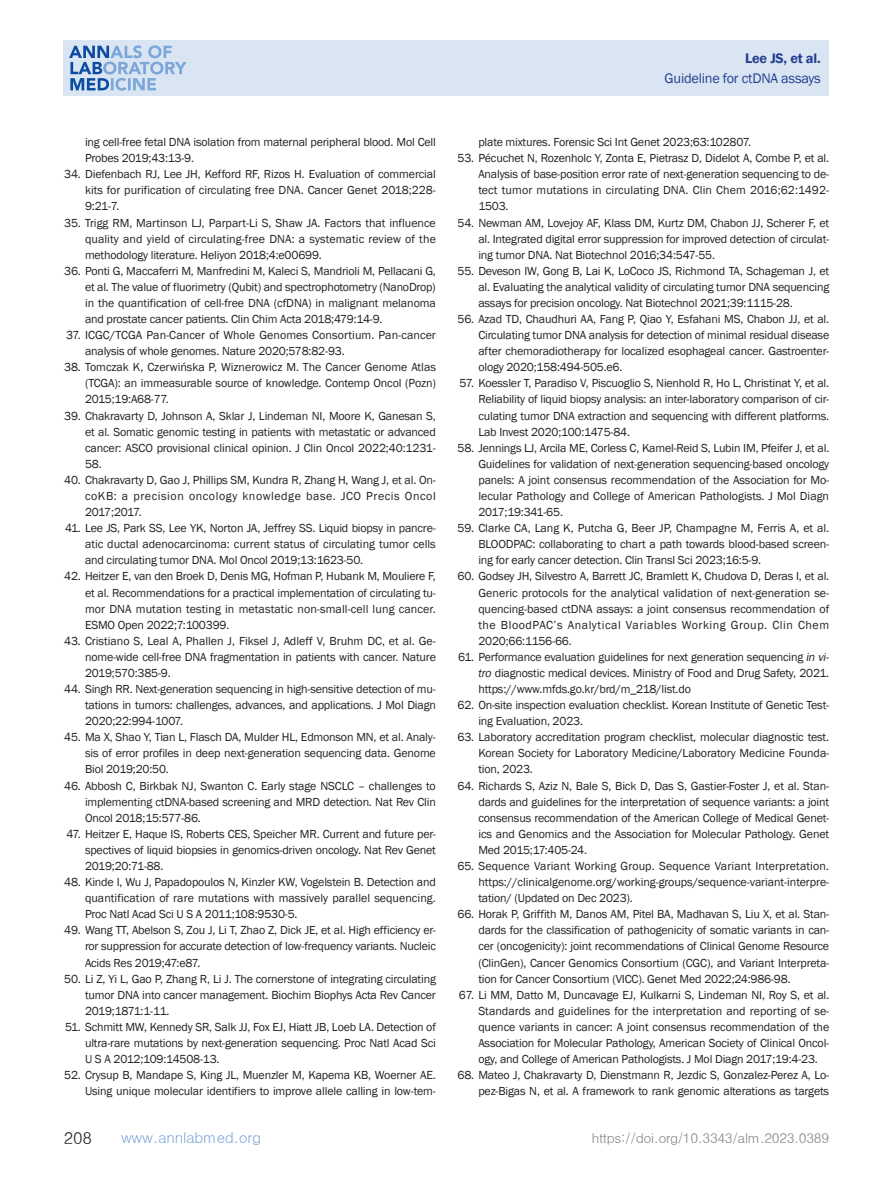
<style>
.page{position:relative;width:893px;height:1191px;background:#fff}
.page>*{position:absolute;margin:0;border:0;box-sizing:border-box;transform-origin:0 0}
.t1{font:16.5px "Dotum";color:#231f20}
.t2{font:15px "Dotum";letter-spacing:-.02em;color:#7ca7d8}
.t3{font:14.25px "Franklin Gothic";letter-spacing:-.015em;color:#253f8e}
.t4{font:600 14.25px "Franklin Gothic";letter-spacing:-.015em;color:#253f8e}
.t5{font:13.5px "Dotum";letter-spacing:-.03em;color:#808285}
.t6{font:12px/16px "Franklin Gothic";letter-spacing:-.015em;color:#231f20;text-align:justify}
.t7{font:12px/16px "Franklin Gothic";letter-spacing:.005em;color:#231f20}
.s1{font-style:italic}
</style>
<div class="page">
<div style="left:64px;top:40px;width:765px;height:56px;background:#dae5f4"></div>
<svg style="left:69px;top:45px;width:118px;height:46px"></svg>
<p class="t6" style="left:85px;top:134px;width:352px">ing cell-free fetal DNA isolation from maternal peripheral blood. Mol Cell<br>Probes 2019;43:13-9.</p>
<p class="t6" style="left:85px;top:166px;width:352px;text-indent:-21px">34. Diefenbach RJ, Lee JH, Kefford RF, Rizos H. Evaluation of commercial kits for purification of circulating free DNA. Cancer Genet 2018;228- 9:21-7.</p>
<p class="t6" style="left:85px;top:215px;width:352px;text-indent:-21px">35. Trigg RM, Martinson LJ, Parpart-Li S, Shaw JA. Factors that influence quality and yield of circulating-free DNA: a systematic review of the methodology literature. Heliyon 2018;4:e00699.</p>
<p class="t6" style="left:85px;top:263px;width:352px;text-indent:-21px">36. Ponti G, Maccaferri M, Manfredini M, Kaleci S, Mandrioli M, Pellacani G, et al. The value of fluorimetry (Qubit) and spectrophotometry (NanoDrop) in the quantification of cell-free DNA (cfDNA) in malignant melanoma and prostate cancer patients. Clin Chim Acta 2018;479:14-9.</p>
<p class="t7" style="left:85px;top:327px;width:352px;text-indent:-19px">37. ICGC/TCGA Pan-Cancer of Whole Genomes Consortium. Pan-cancer analysis of whole genomes. Nature 2020;578:82-93.</p>
<p class="t6" style="left:85px;top:359px;width:352px;text-indent:-21px">38. Tomczak K, Czerwińska P, Wiznerowicz M. The Cancer Genome Atlas (TCGA): an immeasurable source of knowledge. Contemp Oncol (Pozn)<br>2015;19:A68-77.</p>
<p class="t6" style="left:85px;top:408px;width:352px;text-indent:-21px">39. Chakravarty D, Johnson A, Sklar J, Lindeman NI, Moore K, Ganesan S, et al. Somatic genomic testing in patients with metastatic or advanced cancer: ASCO provisional clinical opinion. J Clin Oncol 2022;40:1231- 58.</p>
<p class="t6" style="left:85px;top:472px;width:352px;text-indent:-21px">40. Chakravarty D, Gao J, Phillips SM, Kundra R, Zhang H, Wang J, et al. On&shy;coKB: a precision oncology knowledge base. JCO Precis Oncol 2017;2017.</p>
<p class="t6" style="left:85px;top:520px;width:352px;text-indent:-20px">41. Lee JS, Park SS, Lee YK, Norton JA, Jeffrey SS. Liquid biopsy in pancre&shy;atic ductal adenocarcinoma: current status of circulating tumor cells and circulating tumor DNA. Mol Oncol 2019;13:1623-50.</p>
<p class="t6" style="left:85px;top:568px;width:352px;text-indent:-21px">42. Heitzer E, van den Broek D, Denis MG, Hofman P, Hubank M, Mouliere F, et al. Recommendations for a practical implementation of circulating tu&shy;mor DNA mutation testing in metastatic non-small-cell lung cancer.<br>ESMO Open 2022;7:100399.</p>
<p class="t6" style="left:85px;top:633px;width:352px;text-indent:-21px">43. Cristiano S, Leal A, Phallen J, Fiksel J, Adleff V, Bruhm DC, et al. Ge&shy;nome-wide cell-free DNA fragmentation in patients with cancer. Nature 2019;570:385-9.</p>
<p class="t6" style="left:85px;top:681px;width:352px;text-indent:-21px">44. Singh RR. Next-generation sequencing in high-sensitive detection of mu&shy;tations in tumors: challenges, advances, and applications. J Mol Diagn 2020;22:994-1007.</p>
<p class="t6" style="left:85px;top:729px;width:352px;text-indent:-21px">45. Ma X, Shao Y, Tian L, Flasch DA, Mulder HL, Edmonson MN, et al. Analy&shy;sis of error profiles in deep next-generation sequencing data. Genome Biol 2019;20:50.</p>
<p class="t6" style="left:85px;top:778px;width:352px;text-indent:-21px">46. Abbosh C, Birkbak NJ, Swanton C. Early stage NSCLC – challenges to implementing ctDNA-based screening and MRD detection. Nat Rev Clin Oncol 2018;15:577-86.</p>
<p class="t6" style="left:85px;top:826px;width:352px;text-indent:-19px">47. Heitzer E, Haque IS, Roberts CES, Speicher MR. Current and future per&shy;spectives of liquid biopsies in genomics-driven oncology. Nat Rev Genet 2019;20:71-88.</p>
<p class="t6" style="left:85px;top:874px;width:352px;text-indent:-21px">48. Kinde I, Wu J, Papadopoulos N, Kinzler KW, Vogelstein B. Detection and quantification of rare mutations with massively parallel sequencing.<br>Proc Natl Acad Sci U S A 2011;108:9530-5.</p>
<p class="t6" style="left:85px;top:922px;width:352px;text-indent:-21px">49. Wang TT, Abelson S, Zou J, Li T, Zhao Z, Dick JE, et al. High efficiency er&shy;ror suppression for accurate detection of low-frequency variants. Nucleic Acids Res 2019;47:e87.</p>
<p class="t6" style="left:85px;top:970px;width:352px;text-indent:-21px">50. Li Z, Yi L, Gao P, Zhang R, Li J. The cornerstone of integrating circulating tumor DNA into cancer management. Biochim Biophys Acta Rev Cancer 2019;1871:1-11.</p>
<p class="t6" style="left:85px;top:1019px;width:352px;text-indent:-20px">51. Schmitt MW, Kennedy SR, Salk JJ, Fox EJ, Hiatt JB, Loeb LA. Detection of ultra-rare mutations by next-generation sequencing. Proc Natl Acad Sci U S A 2012;109:14508-13.</p>
<p class="t6" style="left:64px;top:1067px;width:373px;text-align:right">52. Crysup B, Mandape S, King JL, Muenzler M, Kapema KB, Woerner AE.<br>Using unique molecular identifiers to improve allele calling in low-tem-</p>
<p class="t4" style="left:745px;top:49px;width:77px">Lee JS, et al.</p>
<p class="t3" style="left:665px;top:69px;width:158px">Guideline for ctDNA assays</p>
<p class="t6" style="left:478px;top:134px;width:274px">plate mixtures. Forensic Sci Int Genet 2023;63:102807.</p>
<p class="t6" style="left:478px;top:150px;width:352px;text-indent:-21px">53. Pécuchet N, Rozenholc Y, Zonta E, Pietrasz D, Didelot A, Combe P, et al.<br>Analysis of base-position error rate of next-generation sequencing to de&shy;tect tumor mutations in circulating DNA. Clin Chem 2016;62:1492- 1503.</p>
<p class="t6" style="left:478px;top:215px;width:352px;text-indent:-21px">54. Newman AM, Lovejoy AF, Klass DM, Kurtz DM, Chabon JJ, Scherer F, et al. Integrated digital error suppression for improved detection of circulat&shy;ing tumor DNA. Nat Biotechnol 2016;34:547-55.</p>
<p class="t6" style="left:478px;top:263px;width:352px;text-indent:-21px">55. Deveson IW, Gong B, Lai K, LoCoco JS, Richmond TA, Schageman J, et al. Evaluating the analytical validity of circulating tumor DNA sequencing assays for precision oncology. Nat Biotechnol 2021;39:1115-28.</p>
<p class="t6" style="left:478px;top:311px;width:352px;text-indent:-21px">56. Azad TD, Chaudhuri AA, Fang P, Qiao Y, Esfahani MS, Chabon JJ, et al.<br>Circulating tumor DNA analysis for detection of minimal residual disease after chemoradiotherapy for localized esophageal cancer. Gastroenter&shy;ology 2020;158:494-505.e6.</p>
<p class="t6" style="left:478px;top:376px;width:352px;text-indent:-19px">57. Koessler T, Paradiso V, Piscuoglio S, Nienhold R, Ho L, Christinat Y, et al.<br>Reliability of liquid biopsy analysis: an inter-laboratory comparison of cir&shy;culating tumor DNA extraction and sequencing with different platforms.<br>Lab Invest 2020;100:1475-84.</p>
<p class="t6" style="left:478px;top:440px;width:352px;text-indent:-21px">58. Jennings LJ, Arcila ME, Corless C, Kamel-Reid S, Lubin IM, Pfeifer J, et al.<br>Guidelines for validation of next-generation sequencing-based oncology panels: A joint consensus recommendation of the Association for Mo&shy;lecular Pathology and College of American Pathologists. J Mol Diagn 2017;19:341-65.</p>
<p class="t6" style="left:478px;top:520px;width:352px;text-indent:-21px">59. Clarke CA, Lang K, Putcha G, Beer JP, Champagne M, Ferris A, et al.<br>BLOODPAC: collaborating to chart a path towards blood-based screen&shy;ing for early cancer detection. Clin Transl Sci 2023;16:5-9.</p>
<p class="t6" style="left:478px;top:568px;width:352px;text-indent:-21px">60. Godsey JH, Silvestro A, Barrett JC, Bramlett K, Chudova D, Deras I, et al.<br>Generic protocols for the analytical validation of next-generation se&shy;quencing-based ctDNA assays: a joint consensus recommendation of the BloodPAC’s Analytical Variables Working Group. Clin Chem 2020;66:1156-66.</p>
<p class="t6" style="left:478px;top:649px;width:355px;text-align:left;text-indent:-20px">61. Performance evaluation guidelines for next generation sequencing <span class="s1">in vi&shy;tro</span> diagnostic medical devices. Ministry of Food and Drug Safety, 2021. https://www.mfds.go.kr/brd/m_218/list.do</p>
<p class="t6" style="left:478px;top:697px;width:352px;text-indent:-21px">62. On-site inspection evaluation checklist. Korean Institute of Genetic Test&shy;ing Evaluation, 2023.</p>
<p class="t6" style="left:478px;top:729px;width:352px;text-indent:-21px">63. Laboratory accreditation program checklist, molecular diagnostic test.<br>Korean Society for Laboratory Medicine/Laboratory Medicine Founda&shy;tion, 2023.</p>
<p class="t6" style="left:478px;top:778px;width:352px;text-indent:-21px">64. Richards S, Aziz N, Bale S, Bick D, Das S, Gastier-Foster J, et al. Stan&shy;dards and guidelines for the interpretation of sequence variants: a joint consensus recommendation of the American College of Medical Genet&shy;ics and Genomics and the Association for Molecular Pathology. Genet Med 2015;17:405-24.</p>
<p class="t6" style="left:478px;top:858px;width:352px;text-indent:-21px">65. Sequence Variant Working Group. Sequence Variant Interpretation. https://clinicalgenome.org/working-groups/sequence-variant-interpre&shy;tation/ (Updated on Dec 2023).</p>
<p class="t6" style="left:478px;top:906px;width:352px;text-indent:-21px">66. Horak P, Griffith M, Danos AM, Pitel BA, Madhavan S, Liu X, et al. Stan&shy;dards for the classification of pathogenicity of somatic variants in can&shy;cer (oncogenicity): joint recommendations of Clinical Genome Resource (ClinGen), Cancer Genomics Consortium (CGC), and Variant Interpreta&shy;tion for Cancer Consortium (VICC). Genet Med 2022;24:986-98.</p>
<p class="t6" style="left:478px;top:987px;width:352px;text-indent:-19px">67. Li MM, Datto M, Duncavage EJ, Kulkarni S, Lindeman NI, Roy S, et al.<br>Standards and guidelines for the interpretation and reporting of se&shy;quence variants in cancer: A joint consensus recommendation of the Association for Molecular Pathology, American Society of Clinical Oncol&shy;ogy, and College of American Pathologists. J Mol Diagn 2017;19:4-23.</p>
<p class="t6" style="left:458px;top:1067px;width:373px;text-align:right">68. Mateo J, Chakravarty D, Dienstmann R, Jezdic S, Gonzalez-Perez A, Lo&shy;pez-Bigas N, et al. A framework to rank genomic alterations as targets</p>
<h1 class="t1" style="left:64px;top:1129px;width:30px">208</h1>
<p class="t2" style="left:121px;top:1130px;width:142px">www.annlabmed.org</p>
<p class="t5" style="left:592px;top:1131px;width:239px">https://doi.org/10.3343/alm.2023.0389</p>
</div>
